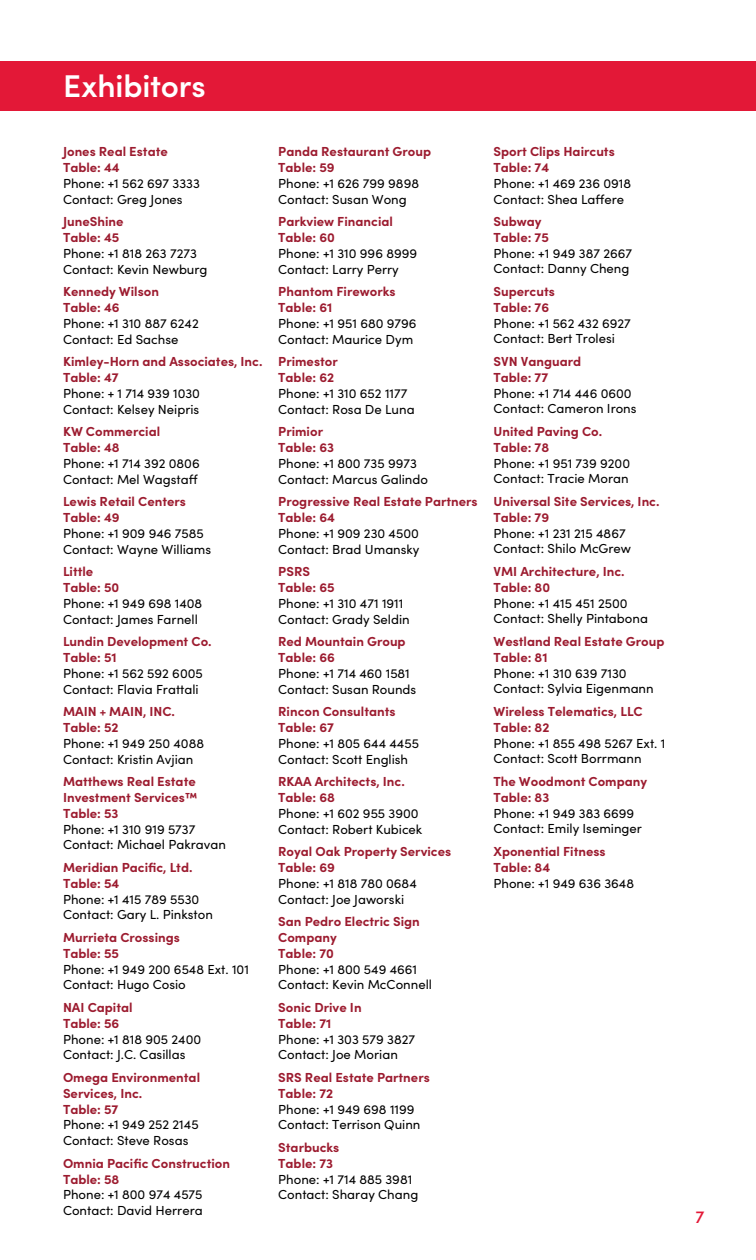
<style>
.page{position:relative;width:756px;height:1260px;background:#fff}
.page>*{position:absolute;margin:0;border:0;box-sizing:border-box;transform-origin:0 0}
.t1{font:600 31.5px "Sofia Pro";letter-spacing:-.005em;color:#fff}
.t2{font:500 17.5px "Sofia Pro";color:#e31837}
.t3{font:13.12px/15.8px "Sofia Pro";color:#000101}
.t4{font:700 13.12px/15.8px "Sofia Pro";color:#9c1b2f}
</style>
<div class="page">
<div style="left:0;top:61px;width:756px;height:49px;background:#e31837"></div>
<h1 class="t1" style="left:63px;top:62px;width:144px">Exhibitors</h1>
<p class="t4" style="left:63px;top:143px;width:106px">Jones Real Estate<br>Table: 44</p>
<p class="t3" style="left:63px;top:175px;width:138px">Phone: +1 562 697 3333<br>Contact: Greg Jones</p>
<p class="t4" style="left:63px;top:213px;width:62px">JuneShine<br>Table: 45</p>
<p class="t3" style="left:63px;top:245px;width:146px">Phone: +1 818 263 7273<br>Contact: Kevin Newburg</p>
<p class="t4" style="left:63px;top:283px;width:98px">Kennedy Wilson<br>Table: 46</p>
<p class="t3" style="left:63px;top:315px;width:137px">Phone: +1 310 887 6242<br>Contact: Ed Sachse</p>
<p class="t4" style="left:63px;top:353px;width:201px">Kimley-Horn and Associates, Inc.<br>Table: 47</p>
<p class="t3" style="left:63px;top:385px;width:139px">Phone: + 1 714 939 1030<br>Contact: Kelsey Neipris</p>
<p class="t4" style="left:63px;top:423px;width:99px">KW Commercial<br>Table: 48</p>
<p class="t3" style="left:63px;top:455px;width:138px">Phone: +1 714 392 0806<br>Contact: Mel Wagstaff</p>
<p class="t4" style="left:63px;top:493px;width:125px">Lewis Retail Centers<br>Table: 49</p>
<p class="t3" style="left:63px;top:525px;width:150px">Phone: +1 909 946 7585<br>Contact: Wayne Williams</p>
<p class="t4" style="left:63px;top:563px;width:58px">Little<br>Table: 50</p>
<p class="t3" style="left:63px;top:595px;width:141px">Phone: +1 949 698 1408<br>Contact: James Farnell</p>
<p class="t4" style="left:63px;top:633px;width:150px">Lundin Development Co.<br>Table: 51</p>
<p class="t3" style="left:63px;top:665px;width:141px">Phone: +1 562 592 6005<br>Contact: Flavia Frattali</p>
<p class="t4" style="left:63px;top:703px;width:114px">MAIN + MAIN, INC.<br>Table: 52</p>
<p class="t3" style="left:63px;top:735px;width:143px">Phone: +1 949 250 4088<br>Contact: Kristin Avjian</p>
<p class="t4" style="left:63px;top:773px;width:136px">Matthews Real Estate<br>Investment Services™<br>Table: 53</p>
<p class="t3" style="left:63px;top:820px;width:164px">Phone: +1 310 919 5737<br>Contact: Michael Pakravan</p>
<p class="t4" style="left:63px;top:859px;width:131px">Meridian Pacific, Ltd.<br>Table: 54</p>
<p class="t3" style="left:63px;top:890px;width:151px">Phone: +1 415 789 5530<br>Contact: Gary L. Pinkston</p>
<p class="t4" style="left:63px;top:929px;width:118px">Murrieta Crossings<br>Table: 55</p>
<p class="t3" style="left:63px;top:960px;width:187px">Phone: +1 949 200 6548 Ext. 101<br>Contact: Hugo Cosio</p>
<p class="t4" style="left:63px;top:999px;width:71px">NAI Capital<br>Table: 56</p>
<p class="t3" style="left:63px;top:1030px;width:140px">Phone: +1 818 905 2400<br>Contact: J.C. Casillas</p>
<p class="t4" style="left:63px;top:1069px;width:139px">Omega Environmental<br>Services, Inc.<br>Table: 57</p>
<p class="t3" style="left:63px;top:1116px;width:137px">Phone: +1 949 252 2145<br>Contact: Steve Rosas</p>
<p class="t4" style="left:63px;top:1154px;width:169px">Omnia Pacific Construction<br>Table: 58</p>
<p class="t3" style="left:63px;top:1186px;width:141px">Phone: +1 800 974 4575<br>Contact: David Herrera</p>
<p class="t4" style="left:278px;top:143px;width:154px">Panda Restaurant Group<br>Table: 59</p>
<p class="t3" style="left:278px;top:175px;width:142px">Phone: +1 626 799 9898<br>Contact: Susan Wong</p>
<p class="t4" style="left:278px;top:213px;width:116px">Parkview Financial<br>Table: 60</p>
<p class="t3" style="left:278px;top:245px;width:140px">Phone: +1 310 996 8999<br>Contact: Larry Perry</p>
<p class="t4" style="left:278px;top:283px;width:119px">Phantom Fireworks<br>Table: 61</p>
<p class="t3" style="left:278px;top:315px;width:140px">Phone: +1 951 680 9796<br>Contact: Maurice Dym</p>
<p class="t4" style="left:278px;top:353px;width:61px">Primestor<br>Table: 62</p>
<p class="t3" style="left:278px;top:385px;width:138px">Phone: +1 310 652 1177<br>Contact: Rosa De Luna</p>
<p class="t4" style="left:278px;top:423px;width:57px">Primior<br>Table: 63</p>
<p class="t3" style="left:278px;top:455px;width:151px">Phone: +1 800 735 9973<br>Contact: Marcus Galindo</p>
<p class="t4" style="left:278px;top:493px;width:201px">Progressive Real Estate Partners<br>Table: 64</p>
<p class="t3" style="left:278px;top:525px;width:143px">Phone: +1 909 230 4500<br>Contact: Brad Umansky</p>
<p class="t4" style="left:278px;top:563px;width:58px">PSRS<br>Table: 65</p>
<p class="t3" style="left:278px;top:595px;width:133px">Phone: +1 310 471 1911<br>Contact: Grady Seldin</p>
<p class="t4" style="left:278px;top:633px;width:129px">Red Mountain Group<br>Table: 66</p>
<p class="t3" style="left:278px;top:665px;width:140px">Phone: +1 714 460 1581<br>Contact: Susan Rounds</p>
<p class="t4" style="left:278px;top:703px;width:119px">Rincon Consultants<br>Table: 67</p>
<p class="t3" style="left:278px;top:735px;width:142px">Phone: +1 805 644 4455<br>Contact: Scott English</p>
<p class="t4" style="left:278px;top:773px;width:128px">RKAA Architects, Inc.<br>Table: 68</p>
<p class="t3" style="left:278px;top:805px;width:146px">Phone: +1 602 955 3900<br>Contact: Robert Kubicek</p>
<p class="t4" style="left:278px;top:843px;width:174px">Royal Oak Property Services<br>Table: 69</p>
<p class="t3" style="left:278px;top:875px;width:140px">Phone: +1 818 780 0684<br>Contact: Joe Jaworski</p>
<p class="t4" style="left:278px;top:913px;width:143px">San Pedro Electric Sign<br>Company<br>Table: 70</p>
<p class="t3" style="left:278px;top:960px;width:155px">Phone: +1 800 549 4661<br>Contact: Kevin McConnell</p>
<p class="t4" style="left:278px;top:998px;width:85px">Sonic Drive In<br>Table: 71</p>
<p class="t3" style="left:278px;top:1030px;width:138px">Phone: +1 303 579 3827<br>Contact: Joe Morian</p>
<p class="t4" style="left:278px;top:1068px;width:153px">SRS Real Estate Partners<br>Table: 72</p>
<p class="t3" style="left:278px;top:1100px;width:144px">Phone: +1 949 698 1199<br>Contact: Terrison Quinn</p>
<p class="t4" style="left:278px;top:1138px;width:63px">Starbucks<br>Table: 73</p>
<p class="t3" style="left:278px;top:1170px;width:142px">Phone: +1 714 885 3981<br>Contact: Sharay Chang</p>
<p class="t4" style="left:494px;top:143px;width:123px">Sport Clips Haircuts<br>Table: 74</p>
<p class="t3" style="left:494px;top:175px;width:139px">Phone: +1 469 236 0918<br>Contact: Shea Laffere</p>
<p class="t4" style="left:494px;top:213px;width:57px">Subway<br>Table: 75</p>
<p class="t3" style="left:494px;top:245px;width:140px">Phone: +1 949 387 2667<br>Contact: Danny Cheng</p>
<p class="t4" style="left:494px;top:283px;width:63px">Supercuts<br>Table: 76</p>
<p class="t3" style="left:494px;top:315px;width:139px">Phone: +1 562 432 6927<br>Contact: Bert Trolesi</p>
<p class="t4" style="left:494px;top:353px;width:89px">SVN Vanguard<br>Table: 77</p>
<p class="t3" style="left:494px;top:385px;width:145px">Phone: +1 714 446 0600<br>Contact: Cameron Irons</p>
<p class="t4" style="left:494px;top:423px;width:110px">United Paving Co.<br>Table: 78</p>
<p class="t3" style="left:494px;top:455px;width:138px">Phone: +1 951 739 9200<br>Contact: Tracie Moran</p>
<p class="t4" style="left:494px;top:493px;width:168px">Universal Site Services, Inc.<br>Table: 79</p>
<p class="t3" style="left:494px;top:525px;width:139px">Phone: +1 231 215 4867<br>Contact: Shilo McGrew</p>
<p class="t4" style="left:494px;top:563px;width:133px">VMI Architecture, Inc.<br>Table: 80</p>
<p class="t3" style="left:494px;top:595px;width:156px">Phone: +1 415 451 2500<br>Contact: Shelly Pintabona</p>
<p class="t4" style="left:494px;top:633px;width:173px">Westland Real Estate Group<br>Table: 81</p>
<p class="t3" style="left:494px;top:665px;width:162px">Phone: +1 310 639 7130<br>Contact: Sylvia Eigenmann</p>
<p class="t4" style="left:494px;top:703px;width:151px">Wireless Telematics, LLC<br>Table: 82</p>
<p class="t3" style="left:494px;top:735px;width:173px">Phone: +1 855 498 5267 Ext. 1<br>Contact: Scott Borrmann</p>
<p class="t4" style="left:494px;top:773px;width:155px">The Woodmont Company<br>Table: 83</p>
<p class="t3" style="left:494px;top:805px;width:150px">Phone: +1 949 383 6699<br>Contact: Emily Iseminger</p>
<p class="t4" style="left:494px;top:843px;width:114px">Xponential Fitness<br>Table: 84</p>
<p class="t3" style="left:494px;top:875px;width:142px">Phone: +1 949 636 3648</p>
<h2 class="t2" style="left:696px;top:1204px;width:10px">7</h2>
</div>
